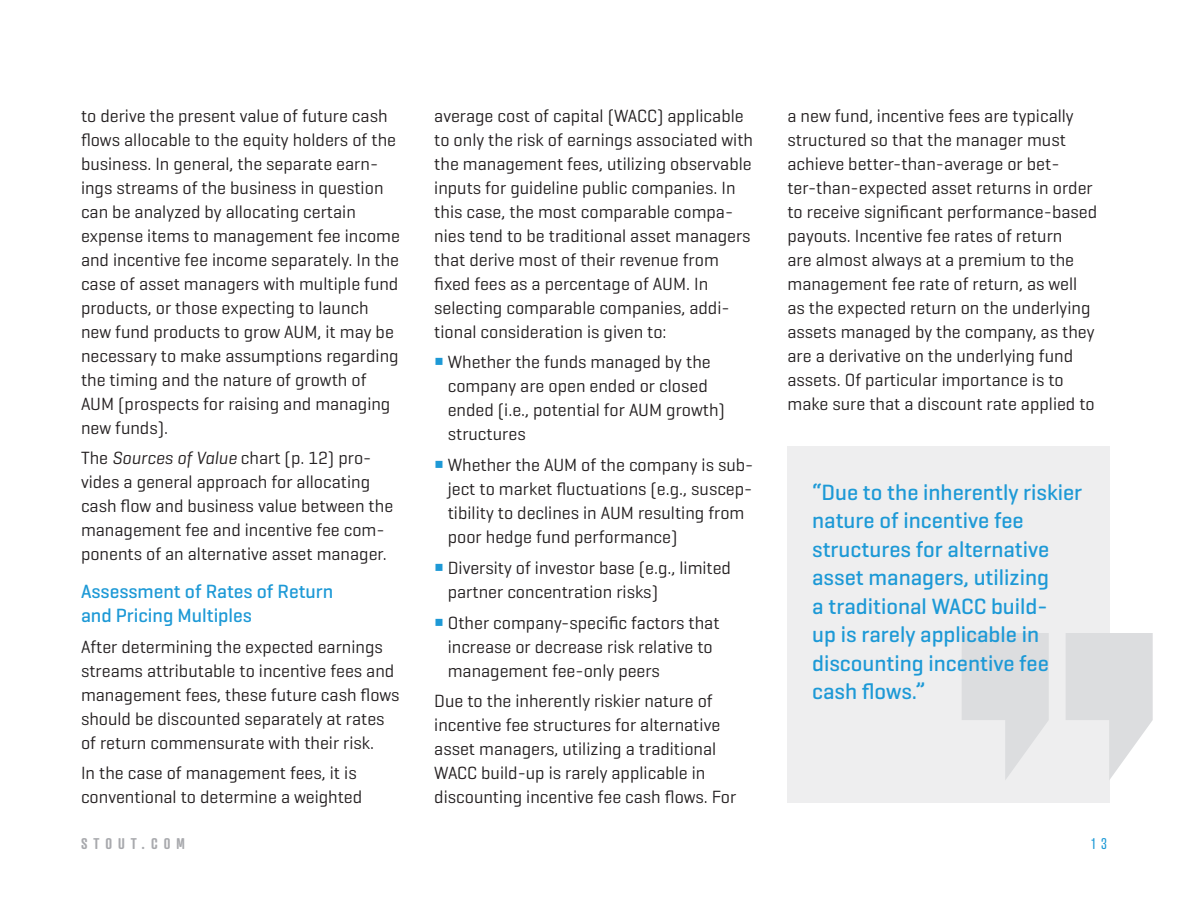
<style>
.page{position:relative;width:1188px;height:918px;background:#fff}
.page>*{position:absolute;margin:0;border:0;box-sizing:border-box;transform-origin:0 0}
.Pull_Quote{font:500 22.5px/28.5px "Geogrotesque";color:#1d99d6}
.Subhead_2{font:500 19.5px/24px "Geogrotesque";color:#1d99d6}
.Body{font:18px/24px "Geogrotesque";color:#231f20}
.t1{font:600 15px "Atrament";letter-spacing:.4em;color:#a8a9ad}
.t2{font:15px "Atrament";color:#1d99d6}
.s1{font-style:italic}
</style>
<div class="page">
<div style="left:788px;top:446px;width:322px;height:357px;background:#eeeeef"></div>
<svg style="left:962px;top:633px;width:87px;height:147px"></svg>
<svg style="left:1066px;top:633px;width:87px;height:147px"></svg>
<p class="Body" style="left:81px;top:103px;width:320px">to derive the present value of future cash flows allocable to the equity holders of the business. In general, the separate earn&shy;ings streams of the business in question can be analyzed by allocating certain expense items to management fee income and incentive fee income separately. In the case of asset managers with multiple fund products, or those expecting to launch new fund products to grow AUM, it may be necessary to make assumptions regarding the timing and the nature of growth of AUM (prospects for raising and managing new funds).</p>
<p class="Body" style="left:81px;top:446px;width:314px">The <span class="s1">Sources of Value</span> chart (p. 12) pro&shy;vides a general approach for allocating cash flow and business value between the management fee and incentive fee com&shy;ponents of an alternative asset manager.</p>
<p class="Subhead_2" style="left:81px;top:579px;width:254px">Assessment of Rates of Return and Pricing Multiples</p>
<p class="Body" style="left:81px;top:634px;width:320px">After determining the expected earnings streams attributable to incentive fees and management fees, these future cash flows should be discounted separately at rates of return commensurate with their risk.</p>
<p class="Body" style="left:81px;top:761px;width:283px">In the case of management fees, it is conventional to determine a weighted</p>
<p class="Body" style="left:434px;top:103px;width:320px">average cost of capital (WACC) applicable to only the risk of earnings associated with the management fees, utilizing observable inputs for guideline public companies. In this case, the most comparable compa&shy;nies tend to be traditional asset managers that derive most of their revenue from fixed fees as a percentage of AUM. In selecting comparable companies, addi&shy;tional consideration is given to:</p>
<p class="Body" style="left:448px;top:350px;width:279px">Whether the funds managed by the company are open ended or closed ended (i.e., potential for AUM growth) structures</p>
<p class="Body" style="left:448px;top:452px;width:307px">Whether the AUM of the company is sub&shy;ject to market fluctuations (e.g., suscep&shy;tibility to declines in AUM resulting from poor hedge fund performance)</p>
<p class="Body" style="left:448px;top:555px;width:285px">Diversity of investor base (e.g., limited partner concentration risks)</p>
<p class="Body" style="left:448px;top:610px;width:273px">Other company-specific factors that increase or decrease risk relative to management fee-only peers</p>
<p class="Body" style="left:434px;top:689px;width:304px">Due to the inherently riskier nature of incentive fee structures for alternative asset managers, utilizing a traditional WACC build-up is rarely applicable in discounting incentive fee cash flows. For</p>
<p class="Body" style="left:788px;top:103px;width:311px">a new fund, incentive fees are typically structured so that the manager must achieve better-than-average or bet&shy;ter-than-expected asset returns in order to receive significant performance-based payouts. Incentive fee rates of return<br>are almost always at a premium to the management fee rate of return, as well as the expected return on the underlying assets managed by the company, as they are a derivative on the underlying fund assets. Of particular importance is to make sure that a discount rate applied to</p>
<p class="Pull_Quote" style="left:812px;top:477px;width:272px">“Due to the inherently riskier nature of incentive fee structures for alternative asset managers, utilizing<br>a traditional WACC build-<br>up is rarely applicable in discounting incentive fee cash flows.”</p>
<p class="t1" style="left:81px;top:834px;width:105px">STOUT.COM</p>
<p class="t2" style="left:1092px;top:834px;width:17px">1 3</p>
</div>
